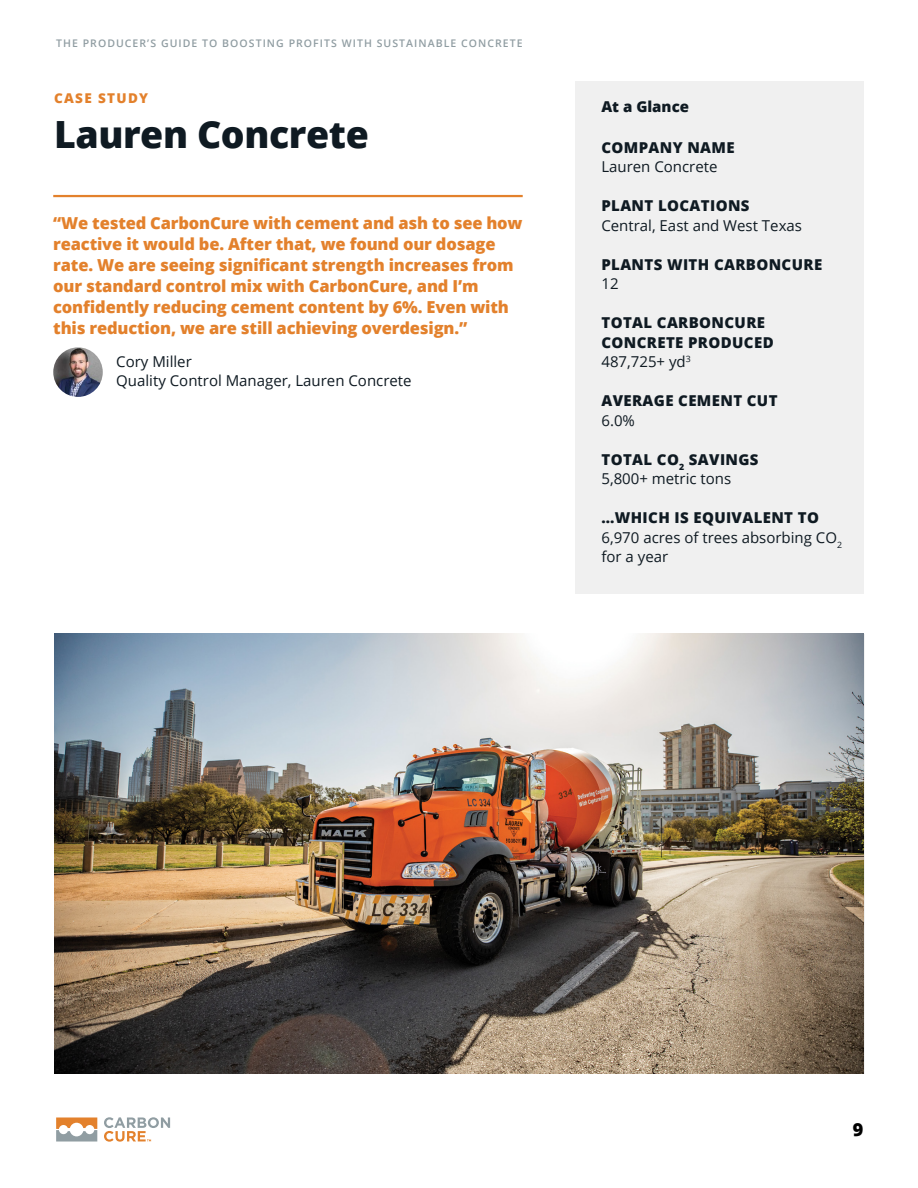
<style>
.page{position:relative;width:918px;height:1188px;background:#fff}
.page>*{position:absolute;margin:0;border:0;box-sizing:border-box;transform-origin:0 0}
.t1{font:800 37.5px "Open Sans";letter-spacing:-.01em;color:#0f1a22}
.t2{font:800 18px "Open Sans";color:#000}
.t3{font:800 16.5px/21px "Open Sans";letter-spacing:-.01em;color:#e3812c}
.t4{font:15px/19.5px "Open Sans";color:#0f1a22}
.t5{font:800 15px/19.5px "Open Sans";letter-spacing:.025em;color:#0f1a22}
.t6{font:800 15px "Open Sans";color:#0f1a22}
.t7{font:800 13.5px "Open Sans";letter-spacing:.1em;color:#e3812c}
.t8{font:600 10.5px "Open Sans";letter-spacing:.1em;color:#909da2}
.s1{font-weight:400}
.s2{font-weight:800}
</style>
<div class="page">
<img style="left:54px;top:634px;width:810px;height:439px">
<div style="left:576px;top:81px;width:288px;height:513px;background:#f0f0f0"></div>
<hr style="left:53px;top:195px;width:470px;height:2px;background:#e3812c">
<img style="left:53px;top:347px;width:50px;height:50px;border-radius:25px">
<svg style="left:56px;top:1118px;width:41px;height:24px"></svg>
<svg style="left:104px;top:1117px;width:66px;height:25px"></svg>
<p class="t8" style="left:56px;top:37px;width:468px">THE PRODUCER’S GUIDE TO BOOSTING PROFITS WITH SUSTAINABLE CONCRETE</p>
<p class="t7" style="left:54px;top:93px;width:96px">CASE STUDY</p>
<h1 class="t1" style="left:54px;top:119px;width:316px">Lauren Concrete</h1>
<p class="t3" style="left:53px;top:214px;width:471px">“We tested CarbonCure with cement and ash to see how reactive it would be. After that, we found our dosage rate. We are seeing signi昀椀cant strength increases from our standard control mix with CarbonCure, and I’m<br>con昀椀dently reducing cement content by 6%. Even with this reduction, we are still achieving overdesign.”</p>
<p class="t4" style="left:116px;top:353px;width:297px">Cory Miller<br>Quality Control Manager, Lauren Concrete</p>
<p class="t6" style="left:601px;top:101px;width:89px">At a Glance</p>
<p class="t5" style="left:601px;top:139px;width:135px">COMPANY NAME</p>
<p class="t4" style="left:601px;top:159px;width:118px">Lauren Concrete</p>
<p class="t5" style="left:601px;top:198px;width:150px">PLANT LOCATIONS</p>
<p class="t4" style="left:601px;top:217px;width:202px">Central, East and West Texas</p>
<p class="t5" style="left:601px;top:254px;width:222px">PLANTS WITH CARBONCURE</p>
<p class="t4" style="left:601px;top:276px;width:19px">12</p>
<p class="t5" style="left:601px;top:312px;width:174px">TOTAL CARBONCURE<br>CONCRETE PRODUCED<br><span class="s1">487,725+ yd</span><sup>3</sup></p>
<p class="t5" style="left:601px;top:393px;width:178px">AVERAGE CEMENT CUT</p>
<p class="t4" style="left:601px;top:412px;width:35px">6.0%</p>
<p class="t4" style="left:601px;top:451px;width:159px"><span class="s2">TOTAL CO</span><sub>2</sub> <span class="s2">SAVINGS<br></span>5,800+ metric tons</p>
<p class="t4" style="left:601px;top:510px;width:242px"><span class="s2">…WHICH IS EQUIVALENT TO<br></span>6,970 acres of trees absorbing CO<sub>2 </sub>for a year</p>
<p class="t2" style="left:853px;top:1122px;width:12px">9</p>
</div>
